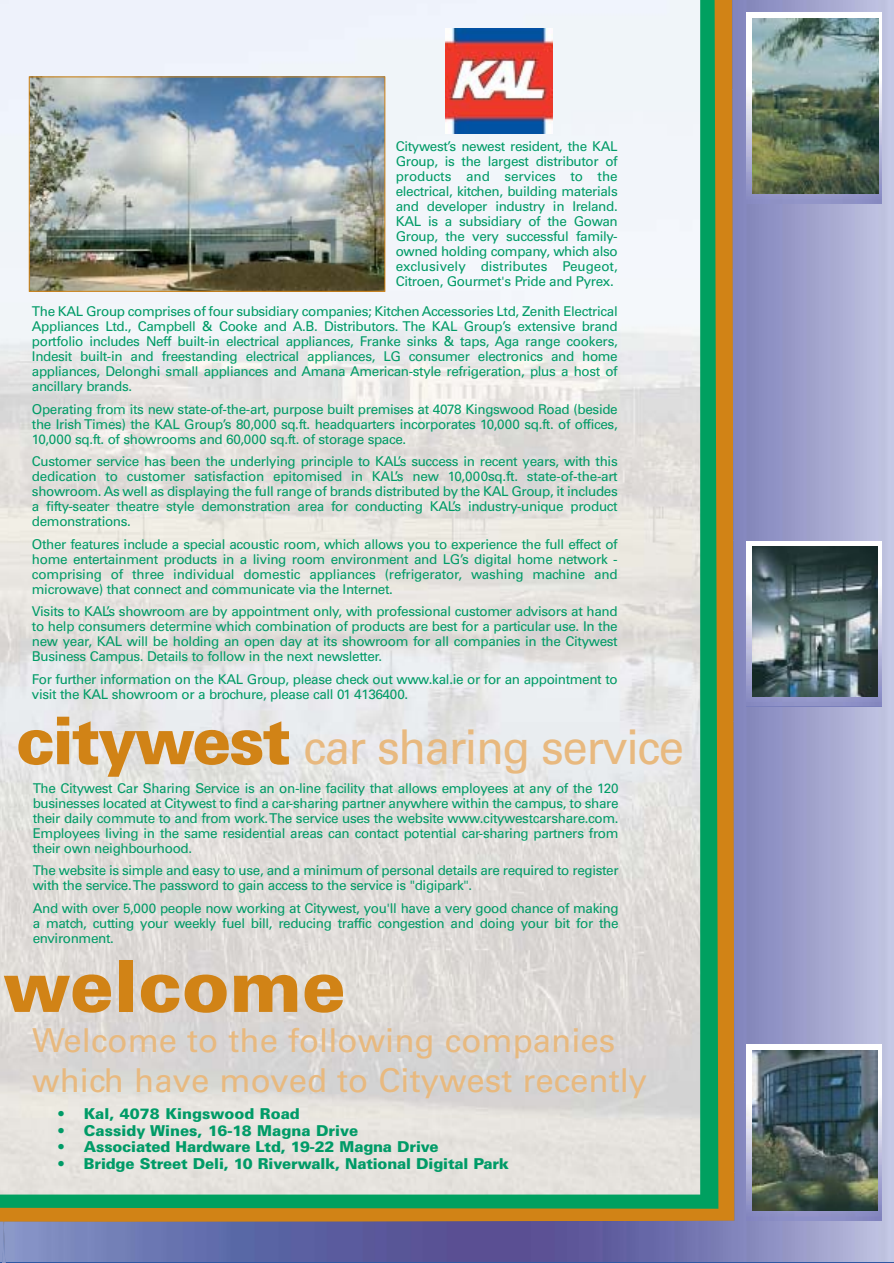
<style>
.page{position:relative;width:894px;height:1263px;background:#fff}
.page>*{position:absolute;margin:0;border:0;box-sizing:border-box;transform-origin:0 0}
.t1{font:900 72px "Univers CE";color:#d18316}
.t2{font:500 48px "Univers CE";letter-spacing:-.035em;color:#e8b97f;scale:.95 1}
.t3{font:500 33px/40.5px "Univers CE";color:#e8b97f}
.t4{font:900 15px "Univers CE";letter-spacing:-.015em;color:#009b67}
.t5{font:500 13.5px/15px "Univers CE";letter-spacing:-.03em;color:#009b67;text-align:justify}
.s1{font-weight:900;font-size:66px;color:#d18316}
.s2{font-weight:500}
</style>
<div class="page">
<img style="left:6px;top:0;width:887px;height:1262px">
<svg style="left:0;top:0;width:6px;height:1262px"></svg>
<img style="left:746px;top:12px;width:135px;height:191px">
<img style="left:746px;top:542px;width:135px;height:163px">
<img style="left:746px;top:1045px;width:135px;height:175px">
<img style="left:753px;top:18px;width:125px;height:176px">
<img style="left:752px;top:547px;width:125px;height:150px">
<img style="left:753px;top:1050px;width:124px;height:160px">
<p class="t5" style="left:396px;top:140px;width:223px">Citywest’s newest resident, the KAL Group, is the largest distributor of products and services to the electrical, kitchen, building materials and developer industry in Ireland.<br>KAL is a subsidiary of the Gowan Group, the very successful family&shy;owned holding company, which also exclusively distributes Peugeot, Citroen, Gourmet's Pride and Pyrex.</p>
<p class="t5" style="left:32px;top:305px;width:587px">The KAL Group comprises of four subsidiary companies; Kitchen Accessories Ltd, Zenith Electrical Appliances Ltd., Campbell &amp; Cooke and A.B. Distributors. The KAL Group’s extensive brand portfolio includes Neff built-in electrical appliances, Franke sinks &amp; taps, Aga range cookers, Indesit built-in and freestanding electrical appliances, LG consumer electronics and home appliances, Delonghi small appliances and Amana American-style refrigeration, plus a host of ancillary brands.</p>
<p class="t5" style="left:32px;top:403px;width:587px">Operating from its new state-of-the-art, purpose built premises at 4078 Kingswood Road (beside the Irish Times) the KAL Group’s 80,000 sq.ft. headquarters incorporates 10,000 sq.ft. of offices, 10,000 sq.ft. of showrooms and 60,000 sq.ft. of storage space.</p>
<p class="t5" style="left:32px;top:455px;width:587px">Customer service has been the underlying principle to KAL’s success in recent years, with this dedication to customer satisfaction epitomised in KAL’s new 10,000sq.ft. state-of-the-art showroom. As well as displaying the full range of brands distributed by the KAL Group, it includes a fifty-seater theatre style demonstration area for conducting KAL’s industry-unique product demonstrations.</p>
<p class="t5" style="left:32px;top:538px;width:587px">Other features include a special acoustic room, which allows you to experience the full effect of home entertainment products in a living room environment and LG’s digital home network - comprising of three individual domestic appliances (refrigerator, washing machine and microwave) that connect and communicate via the Internet.</p>
<p class="t5" style="left:32px;top:605px;width:587px">Visits to KAL’s showroom are by appointment only, with professional customer advisors at hand to help consumers determine which combination of products are best for a particular use. In the new year, KAL will be holding an open day at its showroom for all companies in the Citywest Business Campus. Details to follow in the next newsletter.</p>
<p class="t5" style="left:32px;top:673px;width:587px">For further information on the KAL Group, please check out www.kal.ie or for an appointment to visit the KAL showroom or a brochure, please call 01 4136400.</p>
<h2 class="t2" style="left:16px;top:729px;width:705px"><span class="s1">citywest</span> car sharing service</h2>
<p class="t5" style="left:33px;top:782px;width:587px">The Citywest Car Sharing Service is an on-line facility that allows employees at any of the 120 businesses located at Citywest to find a car-sharing partner anywhere within the campus, to share their daily commute to and from work. The service uses the website www.citywestcarshare.com.<br>Employees living in the same residential areas can contact potential car-sharing partners from their own neighbourhood.</p>
<p class="t5" style="left:33px;top:864px;width:587px">The website is simple and easy to use, and a minimum of personal details are required to register with the service. The password to gain access to the service is "digipark".</p>
<p class="t5" style="left:33px;top:902px;width:587px">And with over 5,000 people now working at Citywest, you'll have a very good chance of making a match, cutting your weekly fuel bill, reducing traffic congestion and doing your bit for the environment.</p>
<h1 class="t1" style="left:3px;top:960px;width:344px">welcome</h1>
<h3 class="t3" style="left:32px;top:1023px;width:616px">Welcome to the following companies which have moved to Citywest recently</h3>
<p class="t4" style="left:58px;top:1108px;width:243px"><span class="s2">•</span> Kal, 4078 Kingswood Road</p>
<p class="t4" style="left:58px;top:1125px;width:301px"><span class="s2">•</span> Cassidy Wines, 16-18 Magna Drive</p>
<p class="t4" style="left:58px;top:1141px;width:382px"><span class="s2">•</span> Associated Hardware Ltd, 19-22 Magna Drive</p>
<p class="t4" style="left:58px;top:1158px;width:452px"><span class="s2">•</span> Bridge Street Deli, 10 Riverwalk, National Digital Park</p>
</div>
